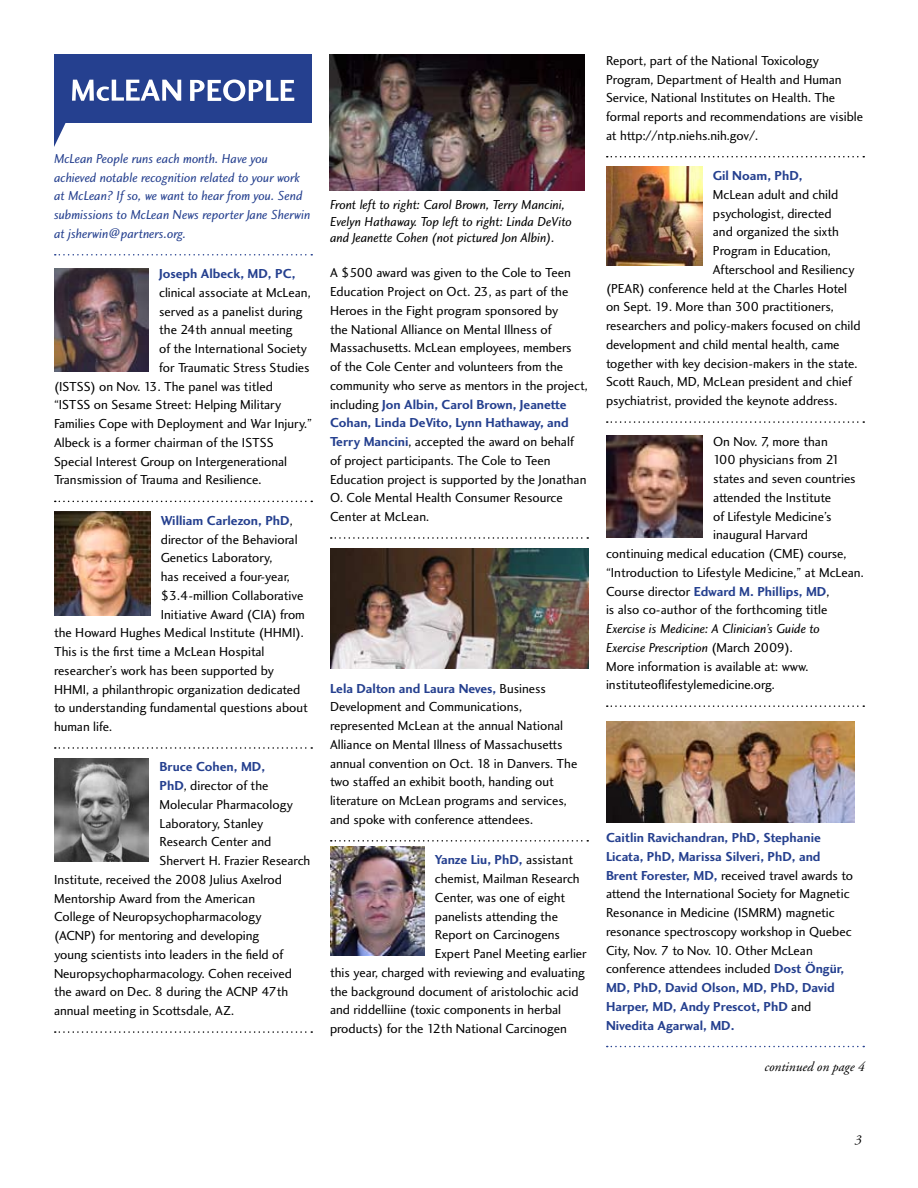
<style>
.page{position:relative;width:918px;height:1188px;background:#fff}
.page>*{position:absolute;margin:0;border:0;box-sizing:border-box;transform-origin:0 0}
.t1{font:13.5px/18.8px "Charlotte Sans Book Plain";color:#000}
.t2{font:13.5px/18.8px "Charlotte Sans Bold Plain";color:#25408f}
.t3{font:13.5px/16.5px "Charlotte Sans Book Italic Plain";color:#000}
.t4{font:13.5px/18.8px "Charlotte Sans Book Italic Plain";color:#25408f}
.t5{font:italic 13.5px "Adobe Garamond";color:#000}
.s1{font-family:"Charlotte Sans Book Plain";color:#000}
.s2{font-family:"Charlotte Sans Bold Plain";color:#25408f}
.s3{font-family:"Charlotte Sans Book Plain"}
</style>
<div class="page">
<svg style="left:55px;top:254px;width:257px;height:2px"></svg>
<svg style="left:55px;top:501px;width:257px;height:1px"></svg>
<svg style="left:55px;top:747px;width:257px;height:2px"></svg>
<svg style="left:55px;top:1031px;width:257px;height:2px"></svg>
<svg style="left:331px;top:537px;width:257px;height:2px"></svg>
<svg style="left:331px;top:840px;width:257px;height:2px"></svg>
<svg style="left:607px;top:156px;width:257px;height:1px"></svg>
<svg style="left:607px;top:421px;width:257px;height:2px"></svg>
<svg style="left:607px;top:705px;width:257px;height:2px"></svg>
<svg style="left:607px;top:1046px;width:257px;height:1px"></svg>
<div style="left:54px;top:54px;width:258px;height:69px;background:#25408f"></div>
<svg style="left:190px;top:80px;width:104px;height:21px"></svg>
<svg style="left:54px;top:80px;width:127px;height:67px"></svg>
<img style="left:54px;top:758px;width:95px;height:103px">
<img style="left:606px;top:167px;width:96px;height:99px">
<img style="left:606px;top:436px;width:96px;height:102px">
<img style="left:54px;top:268px;width:94px;height:103px">
<img style="left:330px;top:54px;width:255px;height:136px">
<img style="left:330px;top:549px;width:258px;height:120px">
<img style="left:54px;top:512px;width:96px;height:104px">
<img style="left:606px;top:722px;width:248px;height:100px">
<img style="left:330px;top:847px;width:94px;height:108px">
<p class="t4" style="left:54px;top:149px;width:258px">McLean People runs each month. Have you achieved notable recognition related to your work at McLean? If so, we want to hear from you. Send submissions to McLean News reporter Jane Sherwin at jsherwin@partners.org.</p>
<p class="t2" style="left:159px;top:264px;width:138px">Joseph Albeck, MD, PC,</p>
<p class="t1" style="left:159px;top:283px;width:153px">clinical associate at McLean,</p>
<p class="t1" style="left:159px;top:302px;width:145px">served as a panelist during</p>
<p class="t1" style="left:159px;top:320px;width:135px">the 24th annual meeting</p>
<p class="t1" style="left:159px;top:339px;width:149px">of the International Society</p>
<p class="t1" style="left:159px;top:358px;width:152px">for Traumatic Stress Studies</p>
<p class="t1" style="left:54px;top:377px;width:220px">(ISTSS) on Nov. 13. The panel was titled</p>
<p class="t1" style="left:54px;top:395px;width:229px">“ISTSS on Sesame Street: Helping Military</p>
<p class="t1" style="left:54px;top:414px;width:260px">Families Cope with Deployment and War Injury.”</p>
<p class="t1" style="left:54px;top:433px;width:221px">Albeck is a former chairman of the ISTSS</p>
<p class="t1" style="left:54px;top:452px;width:235px">Special Interest Group on Intergenerational</p>
<p class="t1" style="left:54px;top:470px;width:209px">Transmission of Trauma and Resilience.</p>
<p class="t2" style="left:161px;top:511px;width:133px">William Carlezon, PhD<span class="s1">,</span></p>
<p class="t1" style="left:161px;top:530px;width:138px">director of the Behavioral</p>
<p class="t1" style="left:161px;top:548px;width:113px">Genetics Laboratory,</p>
<p class="t1" style="left:161px;top:567px;width:130px">has received a four-year,</p>
<p class="t1" style="left:161px;top:586px;width:144px">$3.4-million Collaborative</p>
<p class="t1" style="left:161px;top:605px;width:146px">Initiative Award (CIA) from</p>
<p class="t1" style="left:54px;top:623px;width:251px">the Howard Hughes Medical Institute (HHMI).</p>
<p class="t1" style="left:54px;top:642px;width:212px">This is the first time a McLean Hospital</p>
<p class="t1" style="left:54px;top:661px;width:221px">researcher’s work has been supported by</p>
<p class="t1" style="left:54px;top:680px;width:248px">HHMI, a philanthropic organization dedicated</p>
<p class="t1" style="left:54px;top:698px;width:255px">to understanding fundamental questions about</p>
<p class="t1" style="left:54px;top:717px;width:60px">human life.</p>
<p class="t2" style="left:160px;top:757px;width:107px">Bruce Cohen, MD,</p>
<p class="t1" style="left:160px;top:776px;width:110px"><span class="s2">PhD</span>, director of the</p>
<p class="t1" style="left:160px;top:795px;width:135px">Molecular Pharmacology</p>
<p class="t1" style="left:160px;top:814px;width:105px">Laboratory, Stanley</p>
<p class="t1" style="left:160px;top:832px;width:113px">Research Center and</p>
<p class="t1" style="left:160px;top:851px;width:152px">Shervert H. Frazier Research</p>
<p class="t1" style="left:54px;top:870px;width:230px">Institute, received the 2008 Julius Axelrod</p>
<p class="t1" style="left:54px;top:889px;width:203px">Mentorship Award from the American</p>
<p class="t1" style="left:54px;top:907px;width:209px">College of Neuropsychopharmacology</p>
<p class="t1" style="left:54px;top:926px;width:207px">(ACNP) for mentoring and developing</p>
<p class="t1" style="left:54px;top:945px;width:231px">young scientists into leaders in the field of</p>
<p class="t1" style="left:54px;top:964px;width:239px">Neuropsychopharmacology. Cohen received</p>
<p class="t1" style="left:54px;top:982px;width:236px">the award on Dec. 8 during the ACNP 47th</p>
<p class="t1" style="left:54px;top:1001px;width:182px">annual meeting in Scottsdale, AZ.</p>
<p class="t3" style="left:330px;top:196px;width:243px">Front left to right: Carol Brown, Terry Mancini,<br>Evelyn Hathaway. Top left to right: Linda DeVito and Jeanette Cohen (not pictured Jon Albin).</p>
<p class="t1" style="left:330px;top:263px;width:259px">A $500 award was given to the Cole to Teen Education Project on Oct. 23, as part of the Heroes in the Fight program sponsored by<br>the National Alliance on Mental Illness of Massachusetts. McLean employees, members<br>of the Cole Center and volunteers from the community who serve as mentors in the project,</p>
<p class="t2" style="left:330px;top:394px;width:240px"><span class="s1">including</span> Jon Albin, Carol Brown, Jeanette<br>Cohan, Linda DeVito, Lynn Hathaway, and</p>
<p class="t1" style="left:330px;top:432px;width:258px"><span class="s2">Terry Mancini</span>, accepted the award on behalf of project participants. The Cole to Teen Education project is supported by the Jonathan O. Cole Mental Health Consumer Resource Center at McLean.</p>
<p class="t2" style="left:330px;top:679px;width:217px">Lela Dalton and Laura Neves, <span class="s1">Business</span></p>
<p class="t1" style="left:330px;top:697px;width:249px">Development and Communications, represented McLean at the annual National Alliance on Mental Illness of Massachusetts annual convention on Oct. 18 in Danvers. The two staffed an exhibit booth, handing out literature on McLean programs and services, and spoke with conference attendees.</p>
<p class="t2" style="left:435px;top:850px;width:140px">Yanze Liu, PhD, <span class="s1">assistant</span></p>
<p class="t1" style="left:435px;top:869px;width:146px">chemist, Mailman Research</p>
<p class="t1" style="left:435px;top:888px;width:132px">Center, was one of eight</p>
<p class="t1" style="left:435px;top:906px;width:125px">panelists attending the</p>
<p class="t1" style="left:435px;top:925px;width:127px">Report on Carcinogens</p>
<p class="t1" style="left:435px;top:944px;width:153px">Expert Panel Meeting earlier</p>
<p class="t1" style="left:330px;top:963px;width:256px">this year, charged with reviewing and evaluating</p>
<p class="t1" style="left:330px;top:981px;width:250px">the background document of aristolochic acid</p>
<p class="t1" style="left:330px;top:1000px;width:233px">and riddelliine (toxic components in herbal</p>
<p class="t1" style="left:330px;top:1019px;width:238px">products) for the 12th National Carcinogen</p>
<p class="t1" style="left:606px;top:51px;width:259px">Report, part of the National Toxicology Program, Department of Health and Human Service, National Institutes on Health. The formal reports and recommendations are visible at http://ntp.niehs.nih.gov/.</p>
<p class="t2" style="left:713px;top:166px;width:91px">Gil Noam, PhD,</p>
<p class="t1" style="left:713px;top:185px;width:127px">McLean adult and child</p>
<p class="t1" style="left:713px;top:204px;width:120px">psychologist, directed</p>
<p class="t1" style="left:713px;top:222px;width:128px">and organized the sixth</p>
<p class="t1" style="left:713px;top:241px;width:120px">Program in Education,</p>
<p class="t1" style="left:713px;top:260px;width:143px">Afterschool and Resiliency</p>
<p class="t1" style="left:606px;top:279px;width:243px">(PEAR) conference held at the Charles Hotel</p>
<p class="t1" style="left:606px;top:297px;width:229px">on Sept. 19. More than 300 practitioners,</p>
<p class="t1" style="left:606px;top:316px;width:256px">researchers and policy-makers focused on child</p>
<p class="t1" style="left:606px;top:335px;width:235px">development and child mental health, came</p>
<p class="t1" style="left:606px;top:354px;width:253px">together with key decision-makers in the state.</p>
<p class="t1" style="left:606px;top:372px;width:247px">Scott Rauch, MD, McLean president and chief</p>
<p class="t1" style="left:606px;top:391px;width:233px">psychiatrist, provided the keynote address.</p>
<p class="t1" style="left:713px;top:431px;width:116px">On Nov. 7, more than</p>
<p class="t1" style="left:713px;top:450px;width:128px">100 physicians from 21</p>
<p class="t1" style="left:713px;top:469px;width:144px">states and seven countries</p>
<p class="t1" style="left:713px;top:488px;width:120px">attended the Institute</p>
<p class="t1" style="left:713px;top:506px;width:120px">of Lifestyle Medicine’s</p>
<p class="t1" style="left:713px;top:525px;width:96px">inaugural Harvard</p>
<p class="t1" style="left:606px;top:544px;width:242px">continuing medical education (CME) course,</p>
<p class="t1" style="left:606px;top:563px;width:259px">“Introduction to Lifestyle Medicine,” at McLean.</p>
<p class="t2" style="left:606px;top:581px;width:225px"><span class="s1">Course director</span> Edward M. Phillips, MD<span class="s1">,</span></p>
<p class="t1" style="left:606px;top:600px;width:223px">is also co-author of the forthcoming title</p>
<p class="t3" style="left:606px;top:619px;width:215px;line-height:18.8px">Exercise is Medicine: A Clinician’s Guide to<br>Exercise Prescription <span class="s3">(March 2009).</span></p>
<p class="t1" style="left:606px;top:656px;width:204px">More information is available at: www. instituteoflifestylemedicine.org.</p>
<p class="t2" style="left:606px;top:828px;width:216px">Caitlin Ravichandran, PhD, Stephanie<br>Licata, PhD, Marissa Silveri, PhD, and</p>
<p class="t1" style="left:606px;top:866px;width:248px"><span class="s2">Brent Forester, MD,</span> received travel awards to attend the International Society for Magnetic Resonance in Medicine (ISMRM) magnetic resonance spectroscopy workshop in Quebec City, Nov. 7 to Nov. 10. Other McLean conference attendees included <span class="s2">Dost Öngür,</span></p>
<p class="t2" style="left:606px;top:978px;width:230px">MD, PhD, David Olson, MD, PhD, David<br>Harper, MD, Andy Prescot, PhD <span class="s1">and<br></span>Nivedita Agarwal, MD.</p>
<p class="t5" style="left:765px;top:1060px;width:102px">continued on page 4</p>
<p class="t5" style="left:855px;top:1132px;width:8px">3</p>
</div>
